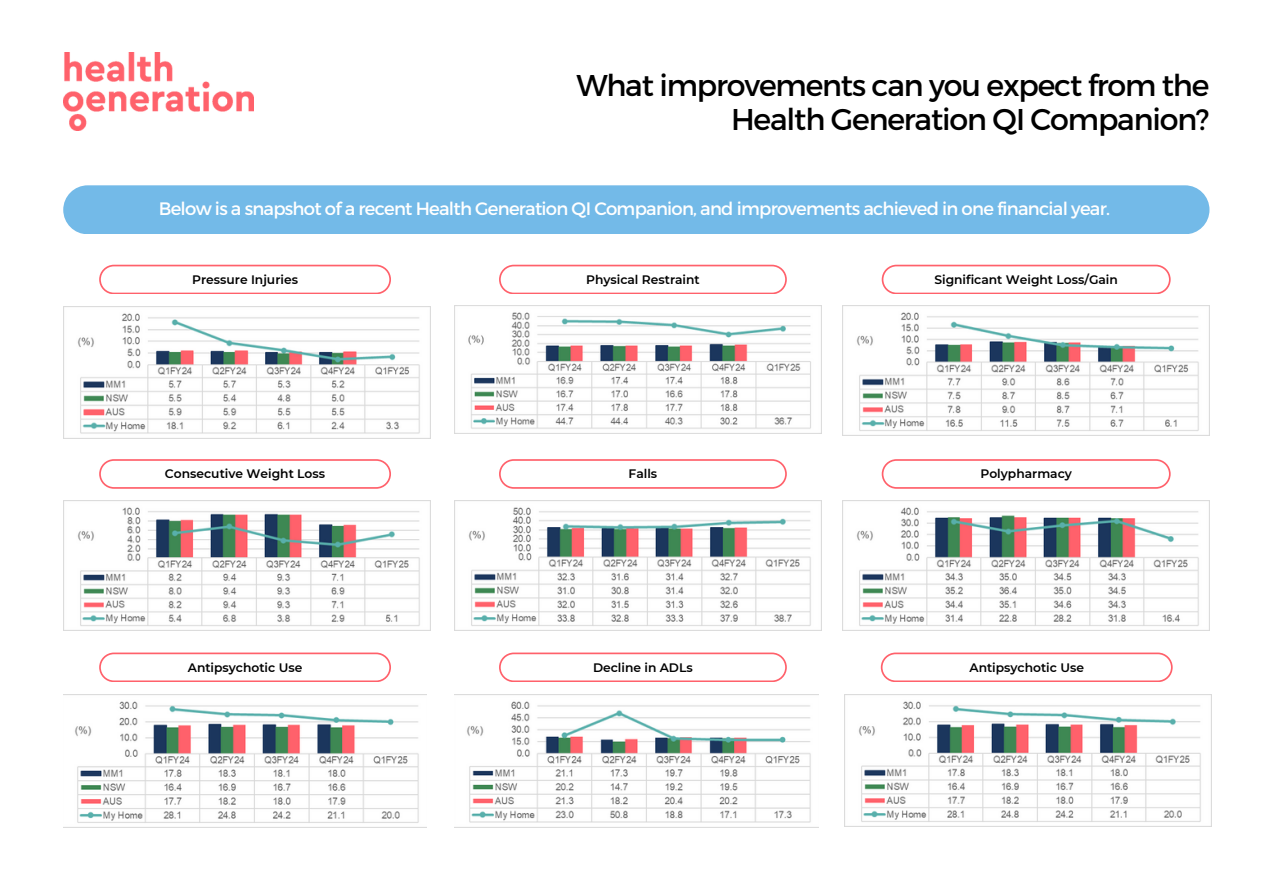
<style>
.page{position:relative;width:1263px;height:894px;background:#fff}
.page>*{position:absolute;margin:0;border:0;box-sizing:border-box;transform-origin:0 0}
.t1{font:30px/33.8px "Montserrat";letter-spacing:-.04em;color:#000;text-align:right}
.t2{font:18px "Montserrat";letter-spacing:-.04em;color:#fff}
.t3{font:600 12.3px "Montserrat";color:#000}
</style>
<div class="page">
<img style="left:63px;top:53px;width:190px;height:77px">
<div style="left:63px;top:185px;width:1146px;height:49px;background:#73bae8;border-radius:24px"></div>
<img style="left:63px;top:306px;width:367px;height:132px">
<img style="left:455px;top:305px;width:366px;height:124px">
<img style="left:843px;top:305px;width:367px;height:131px">
<img style="left:63px;top:500px;width:367px;height:130px">
<img style="left:455px;top:500px;width:366px;height:126px">
<img style="left:843px;top:500px;width:367px;height:130px">
<img style="left:63px;top:694px;width:364px;height:129px">
<img style="left:455px;top:694px;width:363px;height:129px">
<svg style="left:99px;top:264px;width:292px;height:30px"></svg>
<svg style="left:99px;top:459px;width:292px;height:29px"></svg>
<svg style="left:99px;top:652px;width:292px;height:29px"></svg>
<svg style="left:499px;top:264px;width:288px;height:30px"></svg>
<svg style="left:499px;top:459px;width:288px;height:29px"></svg>
<svg style="left:499px;top:652px;width:288px;height:29px"></svg>
<svg style="left:882px;top:264px;width:289px;height:30px"></svg>
<svg style="left:882px;top:459px;width:289px;height:29px"></svg>
<svg style="left:881px;top:652px;width:292px;height:29px"></svg>
<img style="left:845px;top:694px;width:367px;height:132px">
<p class="t1" style="left:576px;top:67px;width:634px">What improvements can you expect from the<br>Health Generation QI Companion?</p>
<p class="t2" style="left:159px;top:197px;width:953px">Below is a snapshot of a recent Health Generation QI Companion, and improvements achieved in one financial year.</p>
<p class="t3" style="left:192px;top:272px;width:107px">Pressure Injuries</p>
<p class="t3" style="left:586px;top:272px;width:115px">Physical Restraint</p>
<p class="t3" style="left:934px;top:272px;width:185px">Significant Weight Loss/Gain</p>
<h1 class="t3" style="left:165px;top:466px;width:162px">Consecutive Weight Loss</h1>
<p class="t3" style="left:629px;top:466px;width:30px">Falls</p>
<p class="t3" style="left:980px;top:466px;width:93px">Polypharmacy</p>
<h2 class="t3" style="left:188px;top:659px;width:116px">Antipsychotic Use</h2>
<p class="t3" style="left:593px;top:659px;width:101px">Decline in ADLs</p>
<p class="t3" style="left:969px;top:659px;width:116px">Antipsychotic Use</p>
</div>
